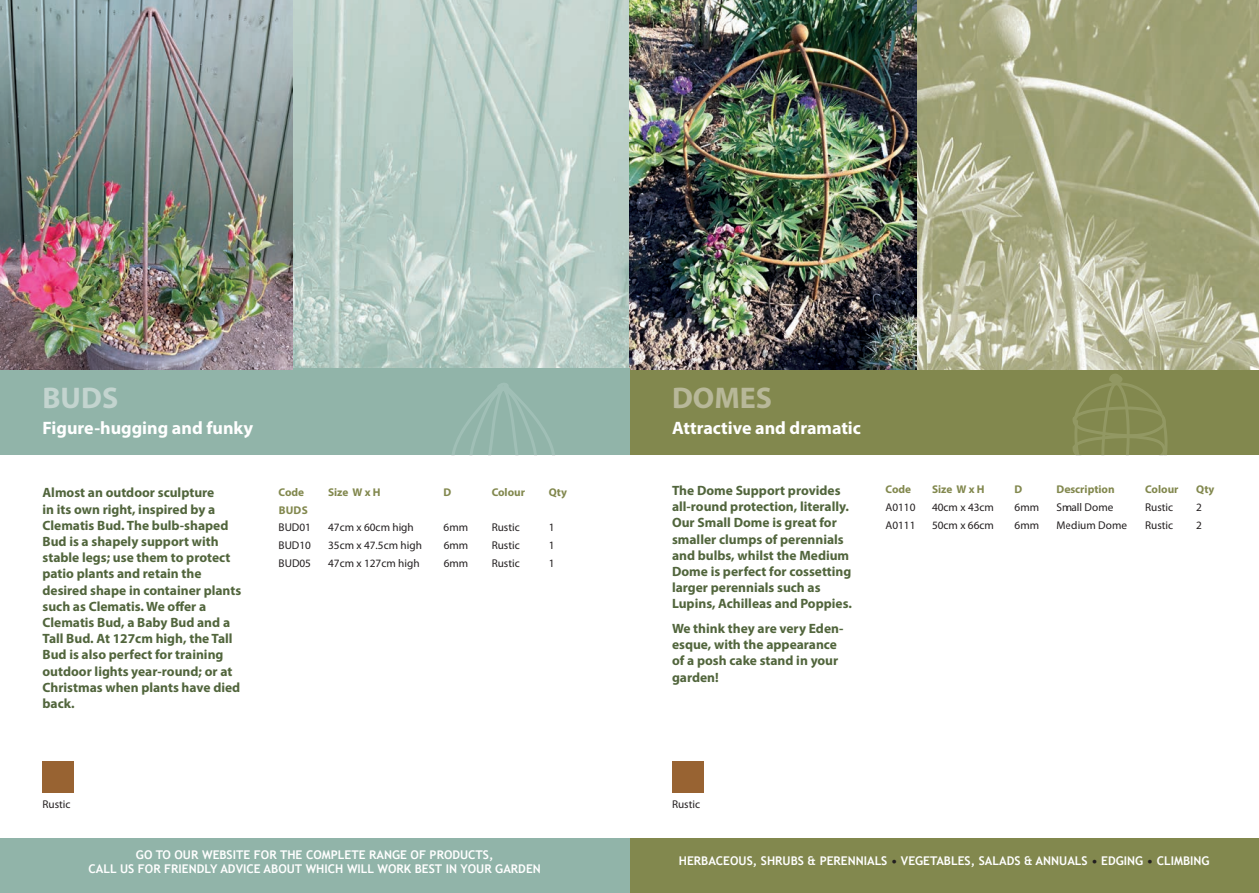
<style>
.page{position:relative;width:1259px;height:893px;background:#fff}
.page>*{position:absolute;margin:0;border:0;box-sizing:border-box;transform-origin:0 0}
.t1{font:700 30px "Myriad Pro";color:#b8b899}
.t2{font:700 30px "Myriad Pro";color:#c3d4cf}
.t3{font:700 18px "Myriad Pro";color:#fff}
.t4{font:700 13.5px/16.2px "Myriad Pro";color:#51653c}
.t5{font:700 12px/14.4px "Trebuchet MS";color:#fff;text-align:center}
.t6{font:11.25px "Myriad Pro";color:#231f20}
.t7{font:700 11.25px "Myriad Pro";color:#82884e}
.s1{color:#231f20}
</style>
<div class="page">
<div style="left:629px;top:369px;width:630px;height:86px;background:#82884e"></div>
<img style="left:916px;top:0;width:343px;height:369px">
<svg style="left:293px;top:0;width:336px;height:369px;fill:#bacec7"></svg>
<img style="left:629px;top:0;width:287px;height:369px">
<div style="left:629px;top:839px;width:630px;height:54px;background:#82884e"></div>
<div style="left:0;top:369px;width:629px;height:86px;background:#91b4a9"></div>
<img style="left:0;top:0;width:293px;height:369px">
<div style="left:0;top:839px;width:629px;height:54px;background:#91b4a9"></div>
<svg style="left:452px;top:383px;width:103px;height:72px"></svg>
<div style="left:43px;top:761px;width:31px;height:32px;background:#986332"></div>
<div style="left:672px;top:761px;width:31px;height:32px;background:#986332"></div>
<svg style="left:1073px;top:374px;width:95px;height:81px"></svg>
<h1 class="t2" style="left:43px;top:379px;width:77px">BUDS</h1>
<h2 class="t3" style="left:43px;top:416px;width:212px">Figure-hugging and funky</h2>
<p class="t4" style="left:43px;top:484px;width:200px">Almost an outdoor sculpture<br>in its own right, inspired by a<br>Clematis Bud. The bulb-shaped<br>Bud is a shapely support with stable legs; use them to protect patio plants and retain the desired shape in container plants such as Clematis. We offer a<br>Clematis Bud, a Baby Bud and a<br>Tall Bud. At 127cm high, the Tall<br>Bud is also perfect for training outdoor lights year-round; or at<br>Christmas when plants have died back.</p>
<p class="t7" style="left:279px;top:485px;width:27px">Code</p>
<p class="t7" style="left:328px;top:485px;width:54px">Size W x H</p>
<p class="t7" style="left:444px;top:485px;width:9px">D</p>
<p class="t7" style="left:492px;top:485px;width:35px">Colour</p>
<p class="t7" style="left:549px;top:485px;width:20px">Qty</p>
<p class="t7" style="left:279px;top:502px;width:31px">BUDS</p>
<p class="t6" style="left:279px;top:521px;width:34px">BUD01</p>
<p class="t6" style="left:328px;top:521px;width:87px">47cm x 60cm high</p>
<p class="t6" style="left:444px;top:521px;width:26px">6mm</p>
<p class="t6" style="left:492px;top:521px;width:30px">Rustic</p>
<p class="t6" style="left:549px;top:521px;width:7px">1</p>
<p class="t6" style="left:279px;top:538px;width:34px">BUD10</p>
<p class="t6" style="left:328px;top:538px;width:95px">35cm x 47.5cm high</p>
<p class="t6" style="left:444px;top:538px;width:26px">6mm</p>
<p class="t6" style="left:492px;top:538px;width:30px">Rustic</p>
<p class="t6" style="left:549px;top:538px;width:7px">1</p>
<p class="t6" style="left:279px;top:556px;width:34px">BUD05</p>
<p class="t6" style="left:328px;top:556px;width:93px">47cm x 127cm high</p>
<p class="t6" style="left:444px;top:556px;width:26px">6mm</p>
<p class="t6" style="left:492px;top:556px;width:30px">Rustic</p>
<p class="t6" style="left:549px;top:556px;width:7px">1</p>
<h1 class="t1" style="left:672px;top:379px;width:101px">DOMES</h1>
<h2 class="t3" style="left:672px;top:416px;width:190px">Attractive and dramatic</h2>
<p class="t4" style="left:672px;top:482px;width:181px">The Dome Support provides all-round protection, literally.<br>Our Small Dome is great for smaller clumps of perennials and bulbs, whilst the Medium<br>Dome is perfect for cossetting larger perennials such as<br>Lupins, Achilleas and Poppies.</p>
<p class="t4" style="left:672px;top:620px;width:173px">We think they are very Eden&shy;esque, with the appearance of a posh cake stand in your garden!</p>
<p class="t7" style="left:885px;top:482px;width:27px">Code</p>
<p class="t7" style="left:932px;top:482px;width:54px">Size W x H</p>
<p class="t7" style="left:1014px;top:482px;width:9px">D</p>
<p class="t7" style="left:1056px;top:482px;width:60px">Description</p>
<p class="t7" style="left:1145px;top:482px;width:35px">Colour</p>
<p class="t7" style="left:1196px;top:482px;width:20px">Qty</p>
<p class="t6" style="left:885px;top:500px;width:31px">A0110</p>
<p class="t6" style="left:932px;top:500px;width:63px">40cm x 43cm</p>
<p class="t6" style="left:1014px;top:500px;width:26px">6mm</p>
<p class="t6" style="left:1056px;top:500px;width:58px">Small Dome</p>
<p class="t6" style="left:1145px;top:500px;width:30px">Rustic</p>
<p class="t6" style="left:1196px;top:500px;width:7px">2</p>
<p class="t6" style="left:885px;top:518px;width:31px">A0111</p>
<p class="t6" style="left:932px;top:518px;width:63px">50cm x 66cm</p>
<p class="t6" style="left:1014px;top:518px;width:26px">6mm</p>
<p class="t6" style="left:1056px;top:518px;width:72px">Medium Dome</p>
<p class="t6" style="left:1145px;top:518px;width:30px">Rustic</p>
<p class="t6" style="left:1196px;top:518px;width:7px">2</p>
<p class="t6" style="left:43px;top:797px;width:30px">Rustic</p>
<p class="t6" style="left:672px;top:797px;width:30px">Rustic</p>
<p class="t5" style="left:89px;top:847px;width:454px">GO TO OUR WEBSITE FOR THE COMPLETE RANGE OF PRODUCTS,<br>CALL US FOR FRIENDLY ADVICE ABOUT WHICH WILL WORK BEST IN YOUR GARDEN</p>
<p class="t5" style="left:679px;top:853px;width:532px">HERBACEOUS, SHRUBS &amp; PERENNIALS <span class="s1">•</span> VEGETABLES, SALADS &amp; ANNUALS <span class="s1">•</span> EDGING <span class="s1">•</span> CLIMBING</p>
</div>
